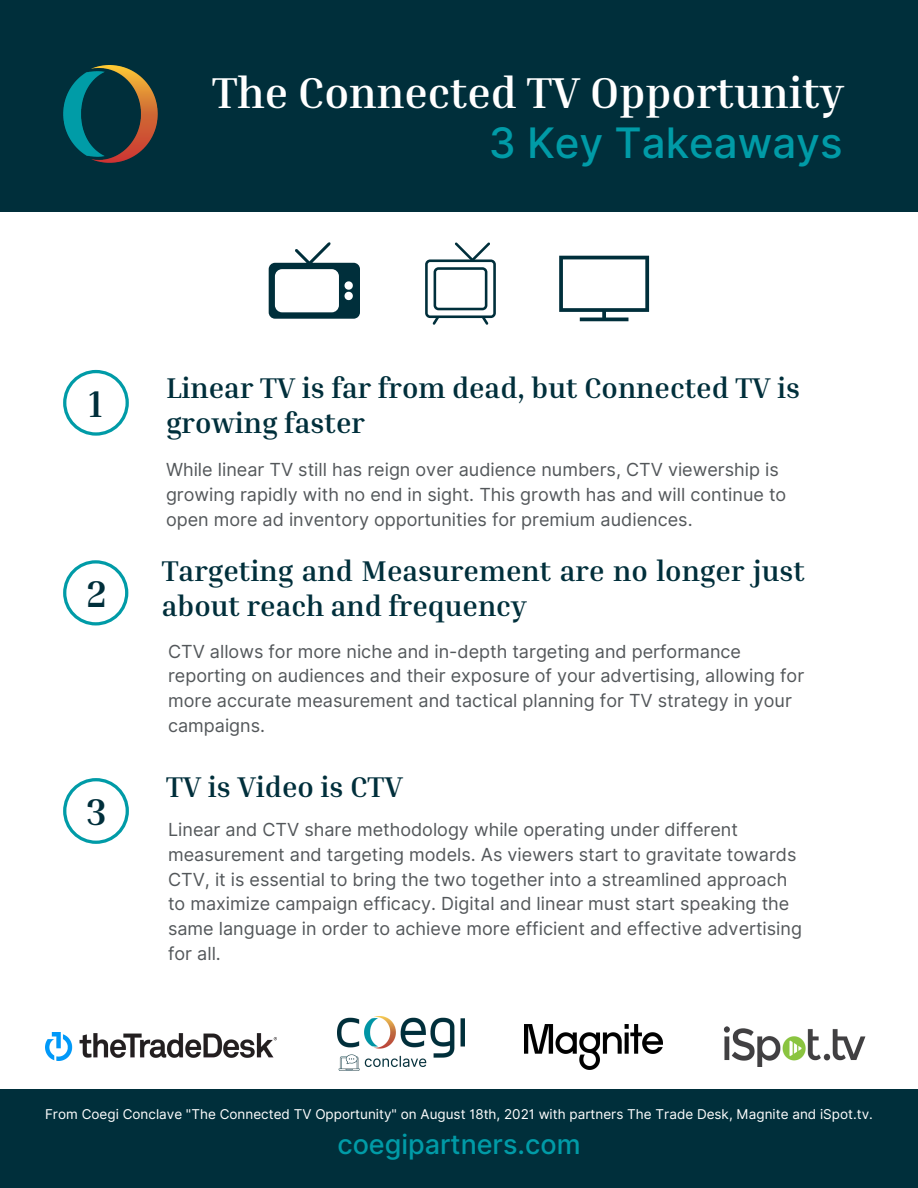
<style>
.page{position:relative;width:918px;height:1188px;background:#fff}
.page>*{position:absolute;margin:0;border:0;box-sizing:border-box;transform-origin:0 0}
.t1{font:700 44.25px "Inria Serif";color:#fff}
.t2{font:500 42px "Inter";color:#009ba7}
.t3{font:700 38.1px "Inria Serif";color:#002f3b}
.t4{font:700 29.25px/34.8px "Inria Serif";color:#002f3b}
.t5{font:500 27px "Inter";color:#009ba7}
.t6{font:18px/24.8px "Inter";color:#53575a}
.t7{font:13.5px "Inter";color:#fff}
</style>
<div class="page">
<div style="left:0;top:0;width:918px;height:212px;background:#002f3b"></div>
<img style="left:63px;top:65px;width:95px;height:97px">
<svg style="left:63px;top:370px;width:66px;height:66px"></svg>
<svg style="left:63px;top:778px;width:66px;height:66px"></svg>
<div style="left:0;top:1089px;width:918px;height:99px;background:#002f3b"></div>
<svg style="left:63px;top:560px;width:65px;height:66px"></svg>
<svg style="left:269px;top:242px;width:91px;height:77px"></svg>
<svg style="left:425px;top:242px;width:71px;height:83px"></svg>
<svg style="left:559px;top:256px;width:90px;height:65px"></svg>
<img style="left:337px;top:1017px;width:127px;height:54px">
<img style="left:45px;top:1033px;width:232px;height:28px">
<img style="left:723px;top:1027px;width:143px;height:39px">
<img style="left:525px;top:1024px;width:137px;height:45px">
<p class="t1" style="left:212px;top:65px;width:634px">The Connected TV Opportunity</p>
<p class="t2" style="left:489px;top:117px;width:355px">3 Key Takeaways</p>
<p class="t3" style="left:89px;top:380px;width:15px">1</p>
<p class="t3" style="left:86px;top:570px;width:22px">2</p>
<p class="t3" style="left:86px;top:788px;width:21px">3</p>
<p class="t4" style="left:166px;top:370px;width:636px">Linear TV is far from dead, but Connected TV is growing faster</p>
<p class="t6" style="left:166px;top:457px;width:622px">While linear TV still has reign over audience numbers, CTV viewership is growing rapidly with no end in sight. This growth has and will continue to open more ad inventory opportunities for premium audiences.</p>
<p class="t4" style="left:162px;top:553px;width:645px">Targeting and Measurement are no longer just about reach and frequency</p>
<p class="t6" style="left:168px;top:639px;width:638px">CTV allows for more niche and in-depth targeting and performance reporting on audiences and their exposure of your advertising, allowing for more accurate measurement and tactical planning for TV strategy in your campaigns.</p>
<p class="t4" style="left:166px;top:769px;width:238px">TV is Video is CTV</p>
<p class="t6" style="left:168px;top:817px;width:635px">Linear and CTV share methodology while operating under different measurement and targeting models. As viewers start to gravitate towards CTV, it is essential to bring the two together into a streamlined approach to maximize campaign efficacy. Digital and linear must start speaking the same language in order to achieve more efficient and effective advertising for all.</p>
<p class="t7" style="left:45px;top:1106px;width:829px">From Coegi Conclave "The Connected TV Opportunity" on August 18th, 2021 with partners The Trade Desk, Magnite and iSpot.tv.</p>
<p class="t5" style="left:337px;top:1128px;width:245px">coegipartners.com</p>
</div>
